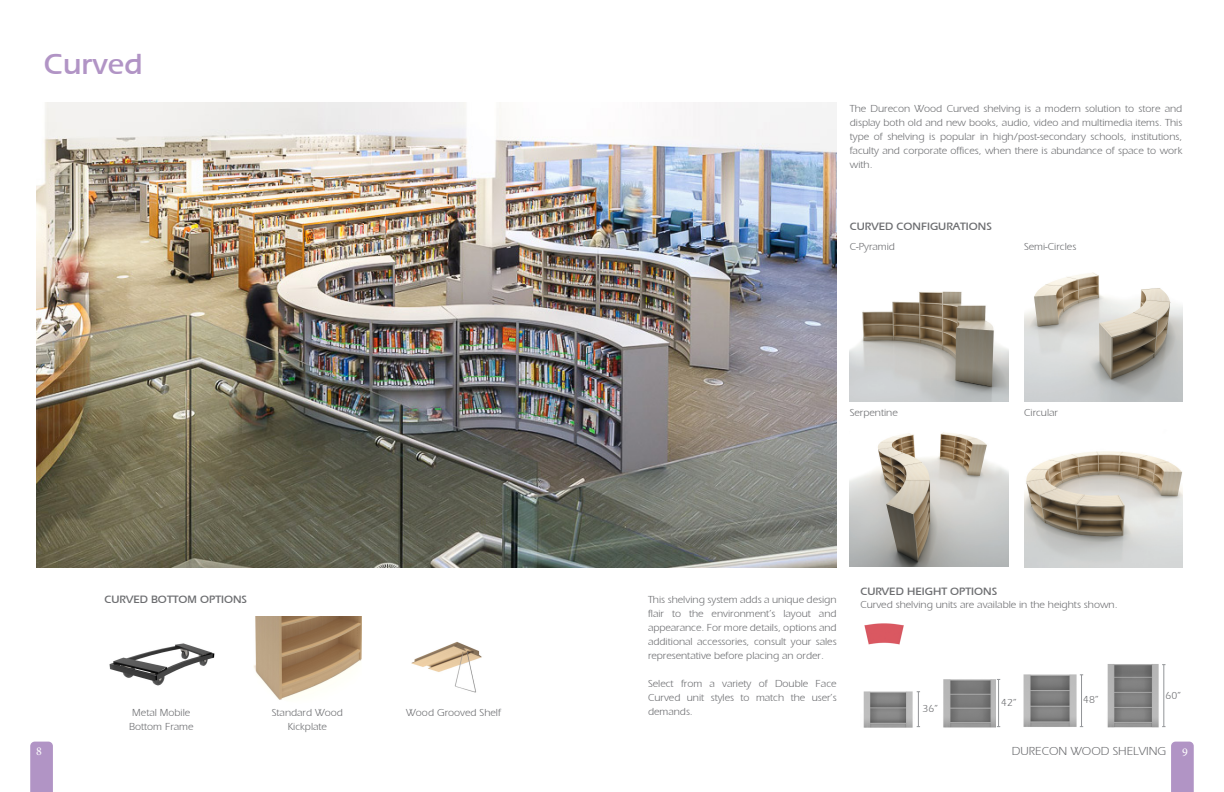
<style>
.page{position:relative;width:1224px;height:792px;background:#fff}
.page>*{position:absolute;margin:0;border:0;box-sizing:border-box;transform-origin:0 0}
.t1{font:30px "Aquiline Book Bold SWFTE";color:#b194c5}
.t2{font:12px "Aquiline Book Regular SWFTE";color:#6c6d70}
.t3{font:12px "Minion Pro";color:#fff}
.t4{font:11px "Aquiline Book Bold SWFTE";color:#6c6d70}
.t5{font:10.5px/14px "Aquiline Book Regular SWFTE";color:#6c6d70;text-align:justify}
</style>
<div class="page">
<svg style="left:1171px;top:742px;width:23px;height:50px"></svg>
<svg style="left:30px;top:742px;width:23px;height:50px"></svg>
<img style="left:36px;top:103px;width:801px;height:464px">
<img style="left:863px;top:691px;width:50px;height:37px">
<img style="left:864px;top:623px;width:40px;height:22px">
<hr style="left:918px;top:692px;width:1px;height:35px;background:#939598">
<hr style="left:998px;top:679px;width:1px;height:48px;background:#939598">
<hr style="left:1081px;top:675px;width:1px;height:52px;background:#939598">
<hr style="left:1163px;top:665px;width:1px;height:62px;background:#939598">
<img style="left:943px;top:679px;width:53px;height:49px">
<img style="left:1023px;top:674px;width:54px;height:53px">
<img style="left:1107px;top:664px;width:52px;height:64px">
<img style="left:1024px;top:451px;width:158px;height:116px">
<img style="left:850px;top:291px;width:158px;height:110px">
<img style="left:850px;top:432px;width:158px;height:135px">
<img style="left:1024px;top:272px;width:158px;height:129px">
<img style="left:411px;top:642px;width:71px;height:51px">
<img style="left:109px;top:643px;width:106px;height:43px">
<img style="left:253px;top:616px;width:108px;height:84px">
<p class="t1" style="left:44px;top:47px;width:100px">Curved</p>
<p class="t4" style="left:104px;top:593px;width:144px">CURVED BOTTOM OPTIONS</p>
<p class="t5" style="left:132px;top:706px;width:59px">Metal Mobile</p>
<p class="t5" style="left:129px;top:720px;width:66px">Bottom Frame</p>
<p class="t5" style="left:272px;top:706px;width:73px">Standard Wood</p>
<p class="t5" style="left:288px;top:720px;width:41px">Kickplate</p>
<p class="t5" style="left:406px;top:706px;width:96px">Wood Grooved Shelf</p>
<p class="t5" style="left:850px;top:102px;width:334px">The Durecon Wood Curved shelving is a modern solution to store and display both old and new books, audio, video and multimedia items. This type of shelving is popular in high/post-secondary schools, institutions, faculty and corporate offices, when there is abundance of space to work with.</p>
<p class="t4" style="left:850px;top:220px;width:144px">CURVED CONFIGURATIONS</p>
<p class="t5" style="left:850px;top:240px;width:47px">C-Pyramid</p>
<p class="t5" style="left:1024px;top:240px;width:54px">Semi-Circles</p>
<p class="t5" style="left:850px;top:406px;width:50px">Serpentine</p>
<p class="t5" style="left:1024px;top:406px;width:36px">Circular</p>
<p class="t5" style="left:648px;top:592px;width:190px">This shelving system adds a unique design flair to the environment’s layout and appearance. For more details, options and additional accessories, consult your sales representative before placing an order.</p>
<p class="t5" style="left:648px;top:676px;width:190px">Select from a variety of Double Face Curved unit styles to match the user’s demands.</p>
<p class="t4" style="left:860px;top:584px;width:138px">CURVED HEIGHT OPTIONS</p>
<p class="t5" style="left:860px;top:597px;width:259px">Curved shelving units are available in the heights shown.</p>
<p class="t5" style="left:923px;top:702px;width:17px">36”</p>
<p class="t5" style="left:1001px;top:696px;width:17px">42”</p>
<p class="t5" style="left:1083px;top:693px;width:17px">48”</p>
<p class="t5" style="left:1166px;top:688px;width:17px">60”</p>
<p class="t3" style="left:36px;top:744px;width:7px">8</p>
<p class="t2" style="left:1012px;top:745px;width:156px">DURECON WOOD SHELVING</p>
<p class="t3" style="left:1182px;top:744px;width:7px">9</p>
</div>
